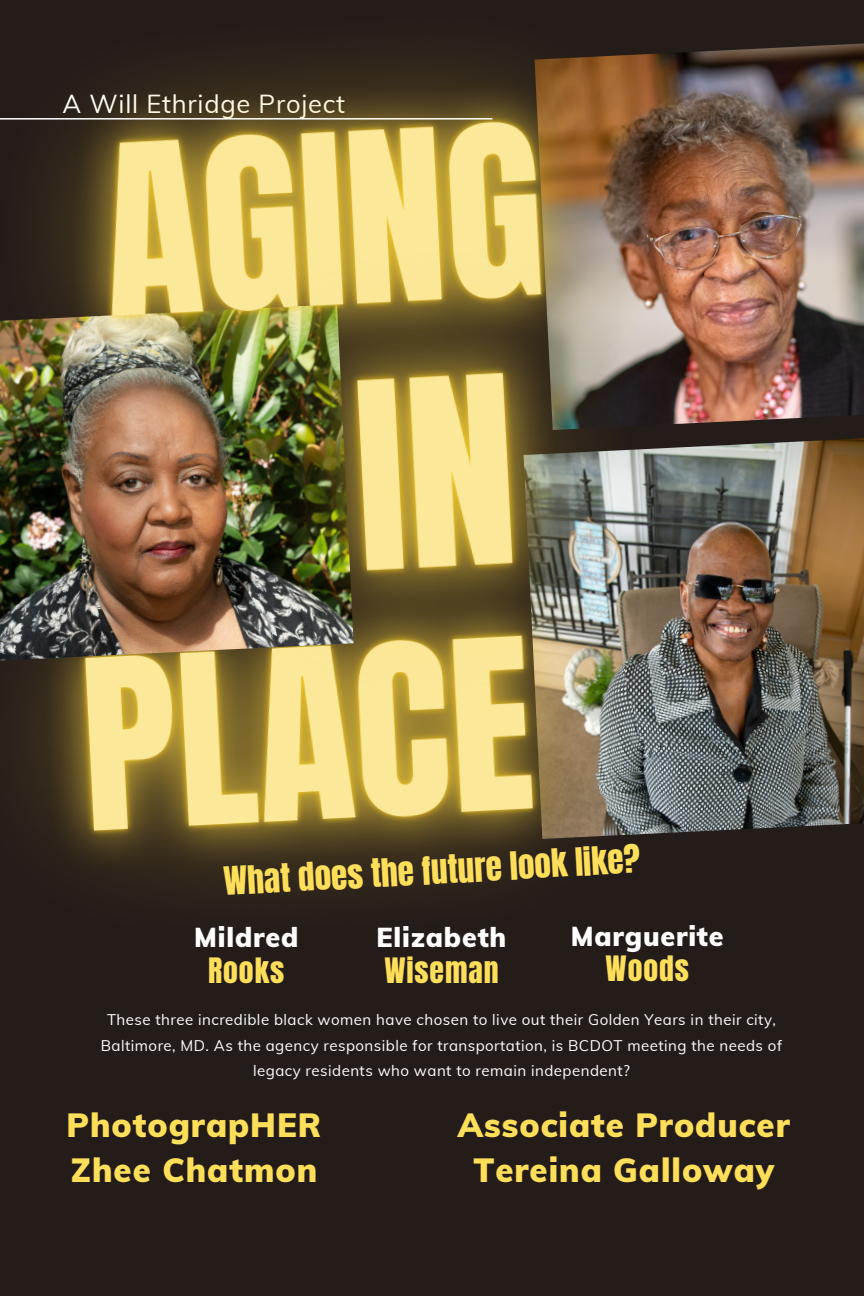
<style>
.page{position:relative;width:864px;height:1296px;background:#241c19}
.page>*{position:absolute;margin:0;border:0;box-sizing:border-box;transform-origin:0 0}
.t1{font:33.25px "Anton";color:#ffde59}
.t2{font:900 32.85px/45.5px "Muli";letter-spacing:.03em;color:#ffde59}
.t3{font:29.75px "Anton";letter-spacing:.03em;color:#ffde59}
.t4{font:900 26.8px "Muli";letter-spacing:.03em;color:#fff}
.t5{font:25.5px "Muli";letter-spacing:.03em;color:#fff}
.t6{font:15.1px/25.4px "Muli";letter-spacing:.03em;color:#fff;text-align:center}
</style>
<div class="page">
<img style="left:769px;top:438px;width:95px;height:390px">
<img style="left:20px;top:664px;width:340px;height:227px">
<img style="left:0;top:601px;width:106px;height:63px">
<img style="left:773px;top:43px;width:91px;height:377px">
<img style="left:0;top:48px;width:773px;height:553px">
<img style="left:106px;top:68px;width:663px;height:819px">
<hr style="left:0;top:118px;width:492px;height:2px;background:#fff">
<h3 class="t5" style="left:63px;top:87px;width:284px">A Will Ethridge Project</h3>
<h1 class="t1" style="left:223px;top:857px;width:418px;rotate:-3deg">What does the future look like?</h1>
<h3 class="t4" style="left:194px;top:920px;width:106px">Mildred</h3>
<h3 class="t3" style="left:208px;top:949px;width:78px">Rooks</h3>
<h3 class="t4" style="left:377px;top:920px;width:131px">Elizabeth</h3>
<h3 class="t3" style="left:384px;top:949px;width:116px">Wiseman</h3>
<h3 class="t4" style="left:571px;top:919px;width:154px">Marguerite</h3>
<h3 class="t3" style="left:606px;top:947px;width:85px">Woods</h3>
<p class="t6" style="left:101px;top:1007px;width:683px">These three incredible black women have chosen to live out their Golden Years in their city,<br>Baltimore, MD. As the agency responsible for transportation, is BCDOT meeting the needs of legacy residents who want to remain independent?</p>
<h2 class="t2" style="left:67px;top:1102px;width:256px">PhotograpHER<br>Zhee Chatmon</h2>
<h2 class="t2" style="left:458px;top:1102px;width:333px;text-align:center">Associate Producer<br>Tereina Galloway</h2>
</div>
